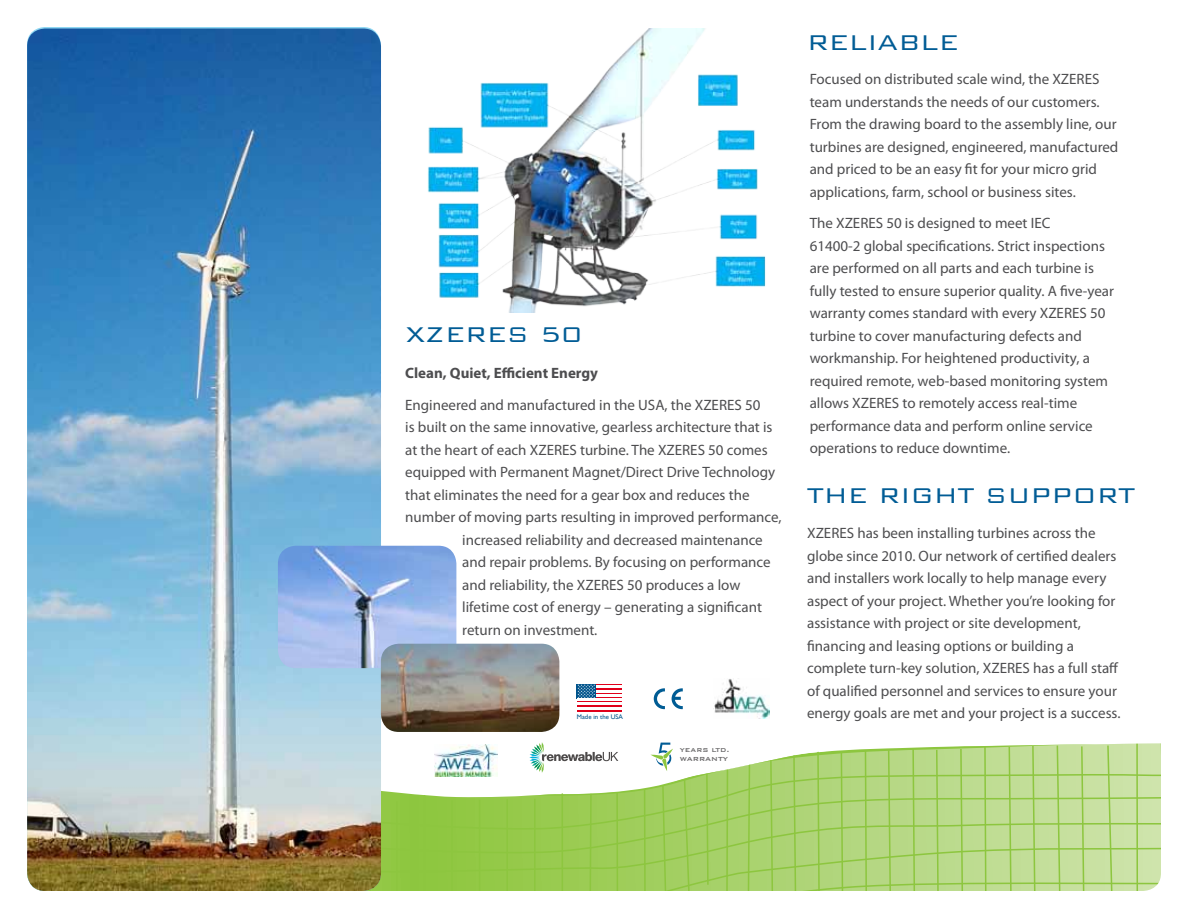
<style>
.page{position:relative;width:1188px;height:918px;background:#fff}
.page>*{position:absolute;margin:0;border:0;box-sizing:border-box;transform-origin:0 0}
.t1{font:300 28.5px "Bank Gothic BT";color:#015c95}
.t2{font:15px/22.5px "Myriad Pro";color:#4d4d4f}
.t3{font:700 15px "Myriad Pro";color:#4d4d4f}
.t4{font:500 7.8px "Bank Gothic BT";color:#686768}
.t5{font:500 7.5px "Bank Gothic BT";color:#686768}
.t6{font:6.75px "Gill Sans";color:#00548c}
</style>
<div class="page">
<svg style="left:577px;top:684px;width:45px;height:27px"></svg>
<svg style="left:577px;top:684px;width:19px;height:15px"></svg>
<svg style="left:578px;top:684px;width:17px;height:14px"></svg>
<hr style="left:596px;top:686px;width:26px;height:2px;background:#fff">
<hr style="left:596px;top:690px;width:26px;height:2px;background:#fff">
<hr style="left:596px;top:694px;width:26px;height:3px;background:#fff">
<hr style="left:577px;top:699px;width:45px;height:2px;background:#fff">
<hr style="left:577px;top:703px;width:45px;height:2px;background:#fff">
<hr style="left:577px;top:707px;width:45px;height:2px;background:#fff">
<svg style="left:654px;top:688px;width:11px;height:21px"></svg>
<svg style="left:672px;top:688px;width:11px;height:21px"></svg>
<img style="left:713px;top:679px;width:56px;height:40px">
<svg style="left:381px;top:742px;width:780px;height:149px;background:#b7d986"></svg>
<img style="left:435px;top:745px;width:62px;height:31px">
<img style="left:27px;top:28px;width:354px;height:863px">
<img style="left:278px;top:546px;width:178px;height:122px">
<img style="left:381px;top:644px;width:178px;height:88px">
<img style="left:427px;top:28px;width:339px;height:284px">
<h1 class="t1" style="left:405px;top:319px;width:179px">XZERES 50</h1>
<p class="t3" style="left:405px;top:363px;width:194px">Clean, Quiet, Efficient Energy</p>
<p class="t2" style="left:405px;top:393px;width:357px">Engineered and manufactured in the USA, the XZERES 50</p>
<p class="t2" style="left:405px;top:416px;width:369px">is built on the same innovative, gearless architecture that is</p>
<p class="t2" style="left:405px;top:438px;width:364px">at the heart of each XZERES turbine. The XZERES 50 comes</p>
<p class="t2" style="left:405px;top:461px;width:371px">equipped with Permanent Magnet/Direct Drive Technology</p>
<p class="t2" style="left:405px;top:483px;width:346px">that eliminates the need for a gear box and reduces the</p>
<p class="t2" style="left:405px;top:506px;width:378px">number of moving parts resulting in improved performance,</p>
<p class="t2" style="left:462px;top:528px;width:302px">increased reliability and decreased maintenance</p>
<p class="t2" style="left:462px;top:551px;width:310px">and repair problems. By focusing on performance</p>
<p class="t2" style="left:462px;top:573px;width:280px">and reliability, the XZERES 50 produces a low</p>
<p class="t2" style="left:462px;top:596px;width:301px">lifetime cost of energy – generating a significant</p>
<p class="t2" style="left:462px;top:618px;width:137px">return on investment.</p>
<p class="t6" style="left:577px;top:712px;width:48px">Made in the USA</p>
<p class="t5" style="left:680px;top:746px;width:51px">Years LTD.</p>
<p class="t4" style="left:680px;top:755px;width:45px">Warranty</p>
<h1 class="t1" style="left:807px;top:27px;width:147px">Reliable</h1>
<p class="t2" style="left:810px;top:68px;width:310px">Focused on distributed scale wind, the XZERES team understands the needs of our customers.<br>From the drawing board to the assembly line, our turbines are designed, engineered, manufactured and priced to be an easy fit for your micro grid applications, farm, school or business sites.</p>
<p class="t2" style="left:810px;top:212px;width:306px">The XZERES 50 is designed to meet IEC<br>61400-2 global specifications. Strict inspections are performed on all parts and each turbine is fully tested to ensure superior quality. A five-year warranty comes standard with every XZERES 50 turbine to cover manufacturing defects and workmanship. For heightened productivity, a required remote, web-based monitoring system allows XZERES to remotely access real-time performance data and perform online service operations to reduce downtime.</p>
<h1 class="t1" style="left:807px;top:480px;width:308px">The Right Support</h1>
<p class="t2" style="left:807px;top:522px;width:315px">XZERES has been installing turbines across the globe since 2010. Our network of certified dealers and installers work locally to help manage every aspect of your project. Whether you’re looking for assistance with project or site development, financing and leasing options or building a complete turn-key solution, XZERES has a full staff of qualified personnel and services to ensure your energy goals are met and your project is a success.</p>
</div>
